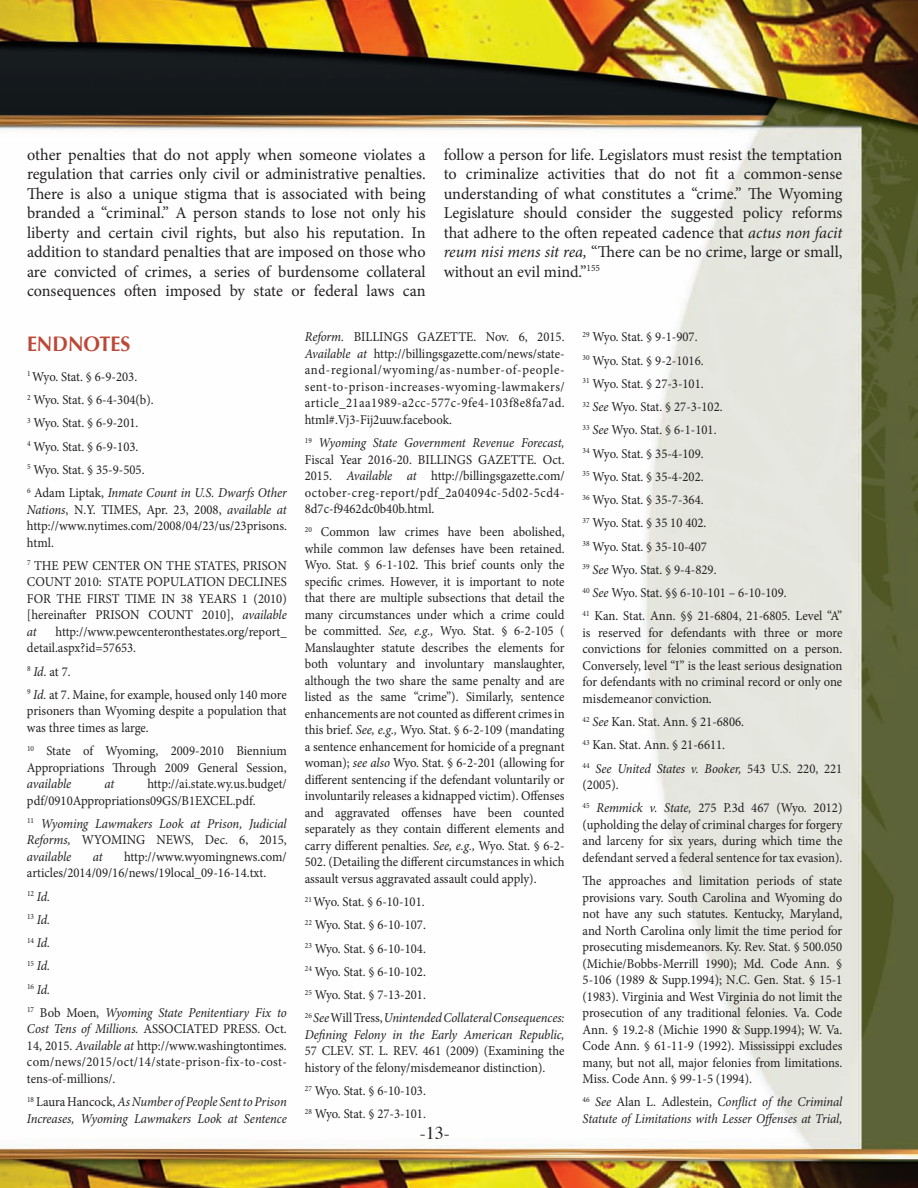
<style>
.page{position:relative;width:918px;height:1188px;background:#fff}
.page>*{position:absolute;margin:0;border:0;box-sizing:border-box;transform-origin:0 0}
.t1{font:700 21px "Optima";color:#bc4837;scale:.95 1}
.t2{font:18px "Times";color:#231f20}
.t3{font:16.5px/19.5px "Minion Pro";color:#231f20;text-align:justify}
.t4{font:13.5px/16.5px "Minion Pro";color:#231f20;scale:.94 1}
.t5{font:italic 13.5px/23.2px "Minion Pro";letter-spacing:-.01em;color:#231f20;scale:.94 1}
.s1{font-style:italic}
.s2{font-style:normal}
</style>
<div class="page">
<img style="left:0;top:0;width:918px;height:1188px">
<p class="t3" style="left:27px;top:145px;width:400px">other penalties that do not apply when someone violates a regulation that carries only civil or administrative penalties.<br>There is also a unique stigma that is associated with being branded a “criminal.” A person stands to lose not only his liberty and certain civil rights, but also his reputation. In addition to standard penalties that are imposed on those who are convicted of crimes, a series of burdensome collateral consequences often imposed by state or federal laws can</p>
<p class="t3" style="left:444px;top:145px;width:400px">follow a person for life. Legislators must resist the temptation to criminalize activities that do not fit a common-sense understanding of what constitutes a “crime.” The Wyoming Legislature should consider the suggested policy reforms that adhere to the often repeated cadence that <span class="s1">actus non facit reum nisi mens sit rea,</span> “There can be no crime, large or small, without an evil mind.”<sup>155</sup></p>
<h1 class="t1" style="left:27px;top:332px;width:110px">ENDNOTES</h1>
<p class="t4" style="left:27px;top:365px;width:278px;line-height:23.2px"><sup>1</sup> Wyo. Stat. § 6-9-203.<br><sup>2</sup> Wyo. Stat. § 6-4-304(b).<br><sup>3</sup> Wyo. Stat. § 6-9-201.<br><sup>4</sup> Wyo. Stat. § 6-9-103.<br><sup>5</sup> Wyo. Stat. § 35-9-505.<br><sup>6</sup> Adam Liptak, <span class="s1">Inmate Count in U.S. Dwarfs Other</span></p>
<p class="t4" style="left:27px;top:501px;width:278px;text-align:justify"><span class="s1">Nations</span>, N.Y. TIMES, Apr. 23, 2008, <span class="s1">available at </span>http://www.nytimes.com/2008/04/23/us/23prisons. html.</p>
<p class="t4" style="left:27px;top:557px;width:278px;text-align:justify"><sup>7</sup> THE PEW CENTER ON THE STATES, PRISON COUNT 2010: STATE POPULATION DECLINES FOR THE FIRST TIME IN 38 YEARS 1 (2010) [hereinafter PRISON COUNT 2010], <span class="s1">available at</span></p>
<p class="t4" style="left:305px;top:329px;width:278px;text-align:justify"><span class="s1">Reform.</span> BILLINGS GAZETTE. Nov. 6, 2015.<br><span class="s1">Available at</span> http://billingsgazette.com/news/state&shy;and-regional/wyoming/as-number-of-people&shy;sent-to-prison-increases-wyoming-lawmakers/ article_21aa1989-a2cc-577c-9fe4-103f8e8fa7ad. html#.Vj3-Fij2uuw.facebook.</p>
<p class="t4" style="left:305px;top:435px;width:278px;text-align:justify"><sup>19</sup> <span class="s1">Wyoming State Government Revenue Forecast, </span>Fiscal Year 2016-20. BILLINGS GAZETTE. Oct.<br>2015. <span class="s1">Available at</span> http://billingsgazette.com/ october-creg-report/pdf_2a04094c-5d02-5cd4- 8d7c-f9462dc0b40b.html.</p>
<p class="t4" style="left:305px;top:524px;width:278px;text-align:justify"><sup>20</sup> Common law crimes have been abolished, while common law defenses have been retained.<br>Wyo. Stat. § 6-1-102. This brief counts only the specific crimes. However, it is important to note that there are multiple subsections that detail the many circumstances under which a crime could be committed. <span class="s1">See, e.g.,</span> Wyo. Stat. § 6-2-105 ( Manslaughter statute describes the elements for both voluntary and involuntary manslaughter, although the two share the same penalty and are listed as the same “crime”). Similarly, sentence enhancements are not counted as different crimes in this brief. <span class="s1">See, e.g.,</span> Wyo. Stat. § 6-2-109 (mandating a sentence enhancement for homicide of a pregnant woman); <span class="s1">see also</span> Wyo. Stat. § 6-2-201 (allowing for different sentencing if the defendant voluntarily or involuntarily releases a kidnapped victim). Offenses and aggravated offenses have been counted separately as they contain different elements and carry different penalties. <span class="s1">See, e.g.,</span> Wyo. Stat. § 6-2- 502. (Detailing the different circumstances in which assault versus aggravated assault could apply).</p>
<p class="t4" style="left:305px;top:890px;width:278px;line-height:23.2px"><sup>21</sup> Wyo. Stat. § 6-10-101.<br><sup>22</sup> Wyo. Stat. § 6-10-107.<br><sup>23</sup> Wyo. Stat. § 6-10-104.<br><sup>24</sup> Wyo. Stat. § 6-10-102.<br><sup>25</sup> Wyo. Stat. § 7-13-201.<br><sup>26</sup> <span class="s1">See</span> Will Tress, <span class="s1">Unintended Collateral Consequences:</span></p>
<p class="t5" style="left:305px;top:1023px;width:278px">Defining Felony in the Early American Republic,</p>
<p class="t4" style="left:305px;top:1043px;width:278px">57 CLEV. ST. L. REV. 461 (2009) (Examining the history of the felony/misdemeanor distinction).</p>
<p class="t4" style="left:305px;top:1079px;width:130px;line-height:23.2px"><sup>27</sup> Wyo. Stat. § 6-10-103.<br><sup>28</sup> Wyo. Stat. § 27-3-101.</p>
<p class="t4" style="left:583px;top:326px;width:278px;line-height:23.2px"><sup>29</sup> Wyo. Stat. § 9-1-907.<br><sup>30</sup> Wyo. Stat. § 9-2-1016.<br><sup>31</sup> Wyo. Stat. § 27-3-101.<br><sup>32</sup> <span class="s1">See</span> Wyo. Stat. § 27-3-102.<br><sup>33</sup> <span class="s1">See</span> Wyo. Stat. § 6-1-101.<br><sup>34</sup> Wyo. Stat. § 35-4-109.<br><sup>35</sup> Wyo. Stat. § 35-4-202.<br><sup>36</sup> Wyo. Stat. § 35-7-364.<br><sup>37</sup> Wyo. Stat. § 35 10 402.<br><sup>38</sup> Wyo. Stat. § 35-10-407<br><sup>39</sup> <span class="s1">See</span> Wyo. Stat. § 9-4-829.<br><sup>40</sup> <span class="s1">See</span> Wyo. Stat. §§ 6-10-101 – 6-10-109.<br><sup>41</sup> Kan. Stat. Ann. §§ 21-6804, 21-6805. Level “A”</p>
<p class="t4" style="left:583px;top:624px;width:278px;text-align:justify">is reserved for defendants with three or more convictions for felonies committed on a person.<br>Conversely, level “I” is the least serious designation for defendants with no criminal record or only one misdemeanor conviction.</p>
<p class="t4" style="left:583px;top:710px;width:278px;line-height:23.2px"><sup>42</sup> <span class="s1">See</span> Kan. Stat. Ann. § 21-6806.<br><sup>43</sup> Kan. Stat. Ann. § 21-6611.<br><sup>44</sup> <span class="s1">See United States v. Booker,</span> 543 U.S. 220, 221</p>
<p class="t4" style="left:583px;top:773px;width:278px;line-height:23.2px">(2005).<br><sup>45</sup> <span class="s1">Remmick v. State,</span> 275 P.3d 467 (Wyo. 2012)</p>
<p class="t4" style="left:583px;top:816px;width:278px;text-align:justify">(upholding the delay of criminal charges for forgery and larceny for six years, during which time the defendant served a federal sentence for tax evasion).</p>
<p class="t4" style="left:583px;top:873px;width:278px;text-align:justify">The approaches and limitation periods of state provisions vary. South Carolina and Wyoming do not have any such statutes. Kentucky, Maryland, and North Carolina only limit the time period for prosecuting misdemeanors. Ky. Rev. Stat. § 500.050 (Michie/Bobbs-Merrill 1990); Md. Code Ann. § 5-106 (1989 &amp; Supp.1994); N.C. Gen. Stat. § 15-1 (1983). Virginia and West Virginia do not limit the prosecution of any traditional felonies. Va. Code Ann. § 19.2-8 (Michie 1990 &amp; Supp.1994); W. Va.<br>Code Ann. § 61-11-9 (1992). Mississippi excludes many, but not all, major felonies from limitations.<br>Miss. Code Ann. § 99-1-5 (1994).</p>
<p class="t5" style="left:583px;top:1094px;width:278px;line-height:16.5px"><sup>46</sup> See <span class="s2">Alan L. Adlestein,</span> Conflict of the Criminal<br>Statute of Limitations with Lesser Offenses at Trial,</p>
<p class="t4" style="left:27px;top:623px;width:278px;text-indent:29px">http://www.pewcenteronthestates.org/report_ detail.aspx?id=57653.</p>
<p class="t4" style="left:27px;top:660px;width:278px;line-height:23.2px"><sup>8</sup> <span class="s1">Id.</span> at 7.<br><sup>9</sup> <span class="s1">Id.</span> at 7. Maine, for example, housed only 140 more</p>
<p class="t4" style="left:27px;top:703px;width:278px">prisoners than Wyoming despite a population that was three times as large.</p>
<p class="t4" style="left:27px;top:743px;width:278px"><sup>10</sup> State of Wyoming, 2009-2010 Biennium<br>Appropriations Through 2009 General Session,</p>
<p class="t5" style="left:27px;top:773px;width:49px">available</p>
<p class="t5" style="left:105px;top:773px;width:12px">at</p>
<p class="t4" style="left:27px;top:776px;width:278px;text-indent:120px">http://ai.state.wy.us.budget/ pdf/0910Appropriations09GS/B1EXCEL.pdf.</p>
<p class="t5" style="left:27px;top:816px;width:278px;line-height:16.5px;text-align:justify"><sup>11</sup> Wyoming Lawmakers Look at Prison, Judicial Reforms, <span class="s2">WYOMING NEWS, Dec. 6, 2015, </span>available</p>
<p class="t4" style="left:27px;top:848px;width:278px;text-indent:97px">http://www.wyomingnews.com/ articles/2014/09/16/news/19local_09-16-14.txt.</p>
<p class="t5" style="left:27px;top:885px;width:278px"><sup>12</sup> Id.<br><sup>13</sup> Id.<br><sup>14</sup> Id.<br><sup>15</sup> Id.<br><sup>16</sup> Id.<br><sup>17</sup> <span class="s2">Bob Moen,</span> Wyoming State Penitentiary Fix to</p>
<p class="t4" style="left:27px;top:1021px;width:278px;text-align:justify"><span class="s1">Cost Tens of Millions.</span> ASSOCIATED PRESS. Oct.<br>14, 2015. <span class="s1">Available at</span> http://www.washingtontimes. com/news/2015/oct/14/state-prison-fix-to-cost&shy;tens-of-millions/.</p>
<p class="t5" style="left:27px;top:1094px;width:278px;line-height:16.5px"><sup>18</sup> <span class="s2">Laura Hancock,</span> As Number of People Sent to Prison<br>Increases, Wyoming Lawmakers Look at Sentence</p>
<p class="t5" style="left:93px;top:845px;width:12px">at</p>
<h2 class="t2" style="left:420px;top:1116px;width:31px">-13-</h2>
</div>
